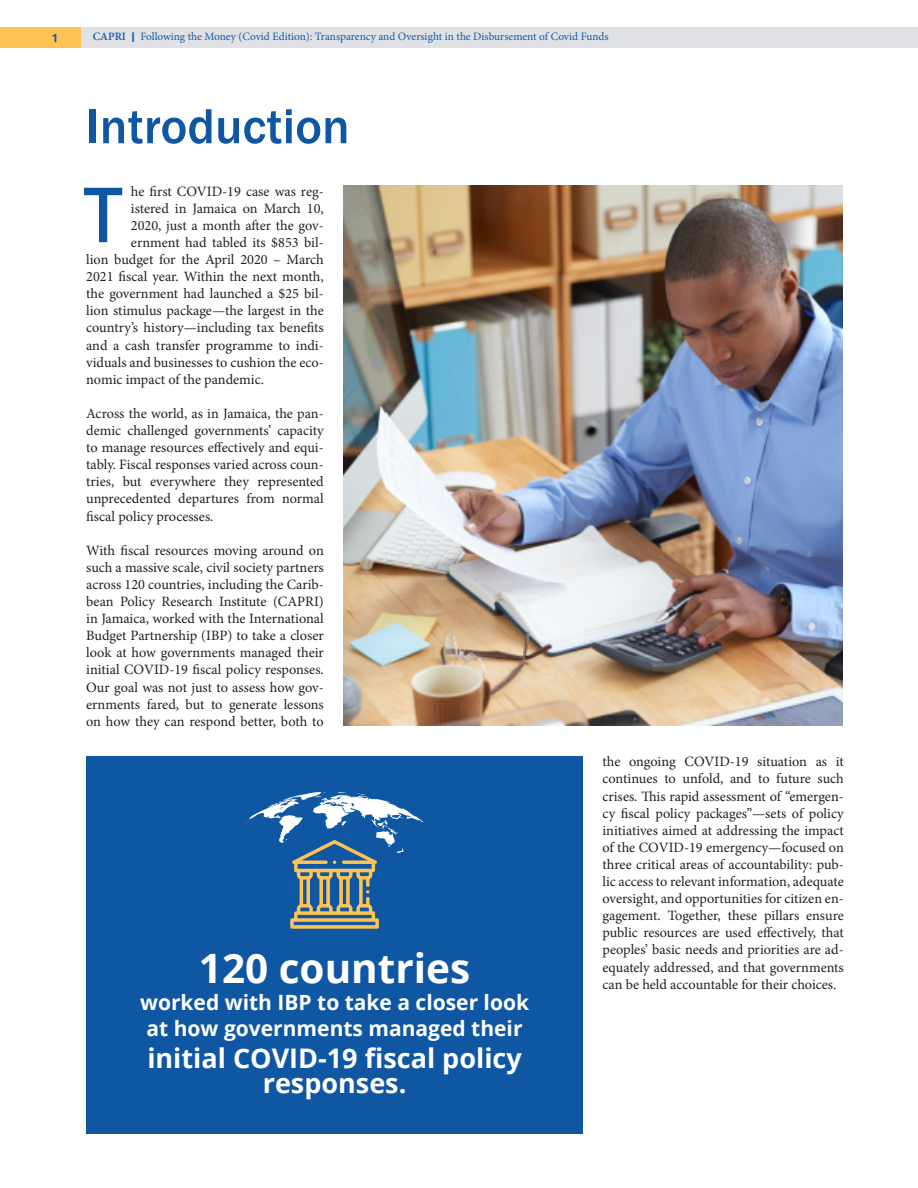
<style>
.page{position:relative;width:918px;height:1188px;background:#fff}
.page>*{position:absolute;margin:0;border:0;box-sizing:border-box;transform-origin:0 0}
.t1{font:500 76.5px "DIN Pro";color:#0f57a3}
.Heading_Blue_Sentenc{font:500 51px "Franklin Gothic";color:#0f57a3}
.Pullout_New_Chapter{font:700 40.5px "Open Sans";color:#fff}
.Pullout_New_Chapter-2{font:700 27px/25.5px "Open Sans";color:#fff;text-align:center}
.Pullout_New_Chapter-3{font:700 21px/25.2px "Open Sans";color:#fff;text-align:center}
.Regular_Paragraph_1{font:14.25px/17.1px "Mignon";color:#231f20;text-align:justify}
.t2{font:11.25px "Mignon";color:#135ba6}
.t3{font:700 11.25px "Open Sans";color:#135ba6}
.s1{font-weight:600}
.s2{font-family:"Open Sans";font-weight:600;font-size:13.5px}
</style>
<div class="page">
<div style="left:0;top:27px;width:918px;height:21px;background:#e0e1e5"></div>
<div style="left:0;top:27px;width:81px;height:21px;background:#fec352"></div>
<div style="left:86px;top:756px;width:497px;height:378px;background:#0f57a3"></div>
<img style="left:343px;top:186px;width:500px;height:540px">
<svg style="left:245px;top:792px;width:179px;height:137px"></svg>
<p class="t3" style="left:52px;top:30px;width:8px">1</p>
<p class="t2" style="left:93px;top:29px;width:517px"><span class="s1">CAPRI</span> <span class="s2">I</span> Following the Money (Covid Edition): Transparency and Oversight in the Disbursement of Covid Funds</p>
<p class="Heading_Blue_Sentenc" style="left:86px;top:95px;width:265px">Introduction</p>
<p class="Regular_Paragraph_1" style="left:131px;top:183px;width:194px">he first COVID-19 case was reg-</p>
<p class="Regular_Paragraph_1" style="left:131px;top:200px;width:194px">istered in Jamaica on March 10,</p>
<p class="Regular_Paragraph_1" style="left:131px;top:217px;width:194px">2020, just a month after the gov-</p>
<p class="Regular_Paragraph_1" style="left:131px;top:234px;width:194px">ernment had tabled its $853 bil-</p>
<p class="Regular_Paragraph_1" style="left:86px;top:251px;width:239px">lion budget for the April 2020 – March</p>
<p class="Regular_Paragraph_1" style="left:86px;top:268px;width:239px">2021 fiscal year. Within the next month,</p>
<p class="Regular_Paragraph_1" style="left:86px;top:285px;width:239px">the government had launched a $25 bil-</p>
<p class="Regular_Paragraph_1" style="left:86px;top:302px;width:239px">lion stimulus package—the largest in the</p>
<p class="Regular_Paragraph_1" style="left:86px;top:319px;width:239px">country’s history—including tax benefits</p>
<p class="Regular_Paragraph_1" style="left:86px;top:337px;width:239px">and a cash transfer programme to indi-</p>
<p class="Regular_Paragraph_1" style="left:86px;top:354px;width:239px">viduals and businesses to cushion the eco-</p>
<p class="Regular_Paragraph_1" style="left:86px;top:371px;width:179px">nomic impact of the pandemic.</p>
<p class="Regular_Paragraph_1" style="left:86px;top:405px;width:239px">Across the world, as in Jamaica, the pan&shy;demic challenged governments’ capacity to manage resources effectively and equi&shy;tably. Fiscal responses varied across coun&shy;tries, but everywhere they represented unprecedented departures from normal fiscal policy processes.</p>
<p class="Regular_Paragraph_1" style="left:86px;top:542px;width:239px">With fiscal resources moving around on such a massive scale, civil society partners across 120 countries, including the Carib&shy;bean Policy Research Institute (CAPRI) in Jamaica, worked with the International Budget Partnership (IBP) to take a closer look at how governments managed their initial COVID-19 fiscal policy responses.<br>Our goal was not just to assess how gov&shy;ernments fared, but to generate lessons on how they can respond better, both to</p>
<p class="t1" style="left:82px;top:165px;width:44px">T</p>
<p class="Pullout_New_Chapter" style="left:199px;top:940px;width:273px">120 countries</p>
<p class="Pullout_New_Chapter-3" style="left:140px;top:990px;width:391px">worked with IBP to take a closer look at how governments managed their</p>
<p class="Pullout_New_Chapter-2" style="left:147px;top:1045px;width:376px">initial COVID-19 fiscal policy responses.</p>
<p class="Regular_Paragraph_1" style="left:602px;top:753px;width:243px">the ongoing COVID-19 situation as it continues to unfold, and to future such crises. This rapid assessment of “emergen&shy;cy fiscal policy packages”—sets of policy initiatives aimed at addressing the impact of the COVID-19 emergency—focused on three critical areas of accountability: pub&shy;lic access to relevant information, adequate oversight, and opportunities for citizen en&shy;gagement. Together, these pillars ensure public resources are used effectively, that peoples’ basic needs and priorities are ad&shy;equately addressed, and that governments</p>
<p class="Regular_Paragraph_1" style="left:602px;top:976px;width:235px">can be held accountable for their choices.</p>
</div>
